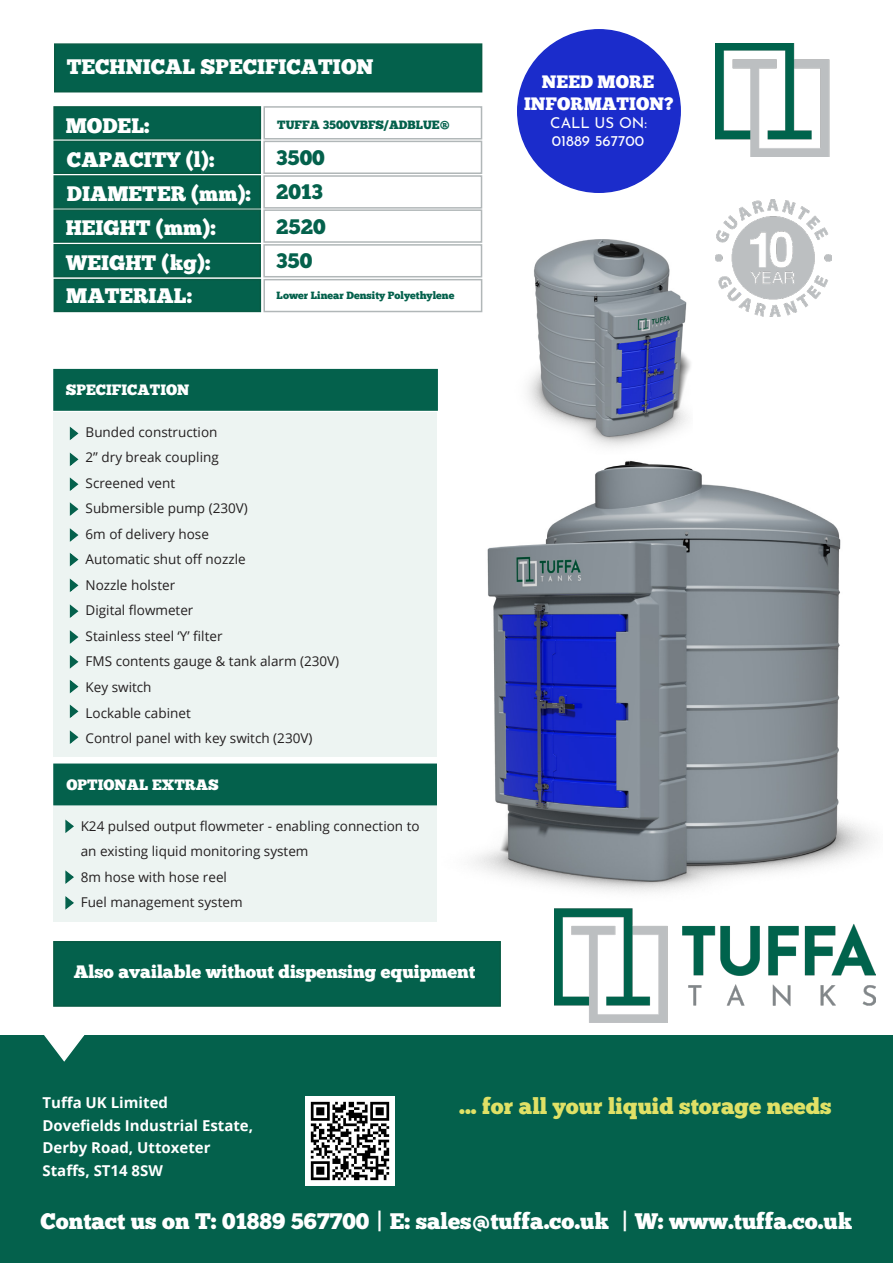
<style>
.page{position:relative;width:893px;height:1263px;background:#fff}
.page>*{position:absolute;margin:0;border:0;box-sizing:border-box;transform-origin:0 0}
.t1{font:22.5px "Chunk Five";color:#fff}
.t2{font:22.5px "Chunk Five";color:#e0e166}
.t3{font:21px/34.2px "Chunk Five";color:#fff}
.t4{font:21px "Chunk Five";color:#04614c}
.t5{font:18px/21.6px "Chunk Five";color:#fff;text-align:center}
.t6{font:700 15px/22.5px "Open Sans";color:#fff}
.t7{font:15px "Chunk Five";color:#fff}
.t8{font:15px/18px "Josefin Sans";color:#fff}
.t9{font:13.5px/25.5px "Open Sans";color:#231f20}
.t10{font:12px "Chunk Five";color:#04614c}
.Paragraph_Style_2{font:10.5px "Chunk Five";color:#04614c}
</style>
<div class="page">
<img style="left:555px;top:908px;width:321px;height:115px">
<img style="left:716px;top:43px;width:114px;height:113px">
<div style="left:53px;top:141px;width:208px;height:33px;background:#04614c"></div>
<div style="left:263px;top:141px;width:219px;height:33px;border:2px solid #b1b7b8"></div>
<div style="left:53px;top:175px;width:208px;height:34px;background:#04614c;border:2px solid #085b44"></div>
<div style="left:263px;top:175px;width:219px;height:34px;border:2px solid #b1b7b8"></div>
<div style="left:53px;top:209px;width:208px;height:34px;background:#04614c;border:2px solid #085b44"></div>
<div style="left:263px;top:209px;width:219px;height:34px;border:2px solid #b1b7b8"></div>
<div style="left:53px;top:244px;width:208px;height:33px;background:#04614c;border:2px solid #085b44"></div>
<div style="left:263px;top:244px;width:219px;height:33px;border:2px solid #b1b7b8"></div>
<div style="left:54px;top:43px;width:428px;height:49px;background:#04614c;border:2px solid #085b44"></div>
<div style="left:0;top:1035px;width:893px;height:228px;background:#04614c"></div>
<div style="left:518px;top:30px;width:162px;height:162px;background:#1b2ccb;border-radius:50%"></div>
<div style="left:53px;top:941px;width:448px;height:66px;background:#04614c;border:2px solid #085b44"></div>
<svg style="left:44px;top:1035px;width:41px;height:27px"></svg>
<div style="left:54px;top:279px;width:207px;height:33px;background:#04614c"></div>
<div style="left:263px;top:279px;width:219px;height:33px;border:2px solid #b1b7b8"></div>
<img style="left:715px;top:200px;width:117px;height:117px">
<img style="left:305px;top:1097px;width:89px;height:89px">
<div style="left:53px;top:106px;width:208px;height:34px;background:#04614c;border:2px solid #085b44"></div>
<div style="left:263px;top:106px;width:219px;height:34px;border:2px solid #b1b7b8"></div>
<div style="left:53px;top:369px;width:385px;height:42px;background:#04614c;border:2px solid #04614c"></div>
<div style="left:53px;top:763px;width:385px;height:42px;background:#04614c;border:2px solid #04614c"></div>
<div style="left:54px;top:412px;width:383px;height:344px;background:#edf4f2"></div>
<div style="left:54px;top:807px;width:383px;height:115px;background:#edf4f2"></div>
<svg style="left:69px;top:426px;width:10px;height:14px"></svg>
<svg style="left:69px;top:452px;width:10px;height:14px"></svg>
<svg style="left:69px;top:477px;width:10px;height:14px"></svg>
<svg style="left:69px;top:502px;width:10px;height:14px"></svg>
<svg style="left:69px;top:528px;width:10px;height:14px"></svg>
<svg style="left:69px;top:553px;width:10px;height:14px"></svg>
<svg style="left:69px;top:578px;width:10px;height:14px"></svg>
<svg style="left:69px;top:604px;width:10px;height:14px"></svg>
<svg style="left:69px;top:630px;width:10px;height:14px"></svg>
<svg style="left:69px;top:655px;width:10px;height:14px"></svg>
<svg style="left:65px;top:819px;width:9px;height:14px"></svg>
<svg style="left:65px;top:870px;width:9px;height:14px"></svg>
<svg style="left:65px;top:896px;width:9px;height:14px"></svg>
<svg style="left:69px;top:680px;width:10px;height:14px"></svg>
<svg style="left:69px;top:704px;width:10px;height:14px"></svg>
<svg style="left:69px;top:730px;width:10px;height:14px"></svg>
<img style="left:527px;top:239px;width:164px;height:208px">
<img style="left:474px;top:460px;width:400px;height:432px">
<h2 class="t3" style="left:67px;top:50px;width:308px">TECHNICAL SPECIFICATION</h2>
<h2 class="t3" style="left:66px;top:108px;width:85px">MODEL:</h2>
<h2 class="t3" style="left:66px;top:143px;width:187px">CAPACITY (l):<br>DIAMETER (mm):<br>HEIGHT (mm):<br>WEIGHT (kg):</h2>
<h2 class="t3" style="left:66px;top:279px;width:127px">MATERIAL:</h2>
<p class="t10" style="left:277px;top:117px;width:174px">TUFFA 3500VBFS/ADBLUE®</p>
<p class="t4" style="left:276px;top:145px;width:50px">3500</p>
<p class="t4" style="left:276px;top:179px;width:48px">2013</p>
<p class="t4" style="left:276px;top:214px;width:51px">2520</p>
<p class="t4" style="left:276px;top:248px;width:38px">350</p>
<p class="Paragraph_Style_2" style="left:277px;top:289px;width:179px">Lower Linear Density Polyethylene</p>
<p class="t7" style="left:66px;top:381px;width:125px">SPECIFICATION</p>
<p class="t9" style="left:86px;top:419px;width:255px">Bunded construction<br>2” dry break coupling<br>Screened vent<br>Submersible pump (230V)<br>6m of delivery hose<br>Automatic shut off nozzle<br>Nozzle holster<br>Digital flowmeter<br>Stainless steel ‘Y’ filter<br>FMS contents gauge &amp; tank alarm (230V)<br>Key switch<br>Lockable cabinet<br>Control panel with key switch (230V)</p>
<p class="t7" style="left:67px;top:775px;width:154px">OPTIONAL EXTRAS</p>
<p class="t9" style="left:81px;top:812px;width:340px">K24 pulsed output flowmeter - enabling connection to an existing liquid monitoring system<br>8m hose with hose reel<br>Fuel management system</p>
<p class="t5" style="left:74px;top:961px;width:403px">Also available without dispensing equipment</p>
<h3 class="t5" style="left:524px;top:71px;width:151px">NEED MORE<br>INFORMATION?</h3>
<p class="t8" style="left:550px;top:112px;width:98px">CALL US ON:<br>01889 567700</p>
<h1 class="t2" style="left:459px;top:1092px;width:374px">... for all your liquid storage needs</h1>
<p class="t6" style="left:43px;top:1091px;width:212px">Tuffa UK Limited<br>Dovefields Industrial Estate,<br>Derby Road, Uttoxeter<br>Staffs, ST14 8SW</p>
<h1 class="t1" style="left:41px;top:1207px;width:813px">Contact us on T: 01889 567700 | E: sales@tuffa.co.uk | W: www.tuffa.co.uk</h1>
</div>
